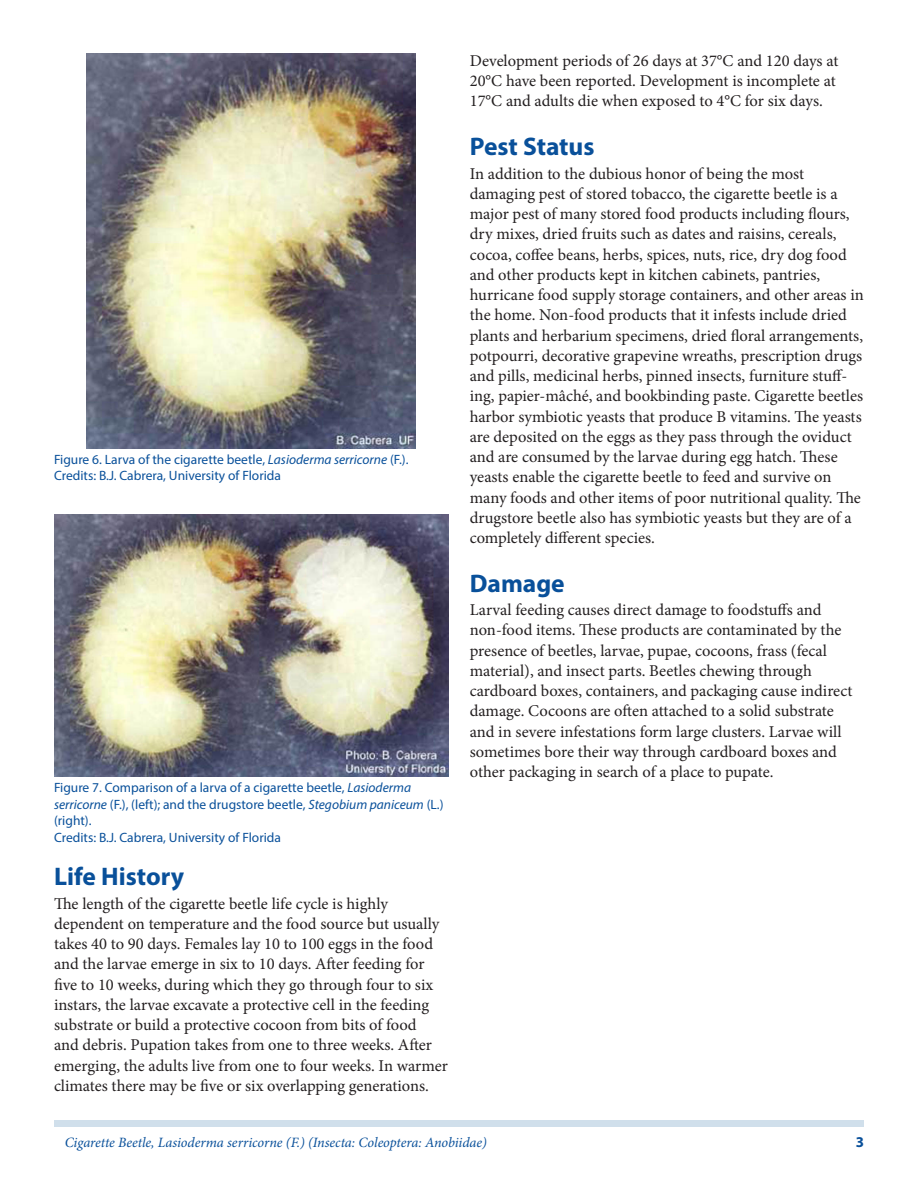
<style>
.page{position:relative;width:918px;height:1188px;background:#fff}
.page>*{position:absolute;margin:0;border:0;box-sizing:border-box;transform-origin:0 0}
.SectionHeading0{font:700 25.5px "Myriad Pro";color:#09509a}
.Paragraph{font:16.5px/20.2px "Minion Pro";color:#231f20}
.t1{font:700 15px "Myriad Pro";color:#09509a}
.RunningTitleItalics{font:italic 14.25px "Minion Pro";letter-spacing:-.005em;color:#09509a}
.FigureCaption{font:13.5px/16.5px "Myriad Pro";color:#09509a}
.s1{font-style:italic}
</style>
<div class="page">
<div style="left:54px;top:1120px;width:810px;height:7px;background:#d0dfeb"></div>
<img style="left:87px;top:54px;width:328px;height:394px">
<img style="left:54px;top:514px;width:394px;height:263px">
<p class="FigureCaption" style="left:54px;top:451px;width:356px">Figure 6. Larva of the cigarette beetle, <span class="s1">Lasioderma serricorne</span> (F.).</p>
<p class="FigureCaption" style="left:54px;top:467px;width:229px">Credits: B.J. Cabrera, University of Florida</p>
<p class="FigureCaption" style="left:54px;top:779px;width:391px">Figure 7. Comparison of a larva of a cigarette beetle, <span class="s1">Lasioderma serricorne</span> (F.), (left); and the drugstore beetle, <span class="s1">Stegobium paniceum</span> (L.) (right).</p>
<p class="FigureCaption" style="left:54px;top:829px;width:229px">Credits: B.J. Cabrera, University of Florida</p>
<p class="SectionHeading0" style="left:54px;top:860px;width:132px">Life History</p>
<p class="Paragraph" style="left:54px;top:893px;width:395px">The length of the cigarette beetle life cycle is highly dependent on temperature and the food source but usually takes 40 to 90 days. Females lay 10 to 100 eggs in the food and the larvae emerge in six to 10 days. After feeding for five to 10 weeks, during which they go through four to six instars, the larvae excavate a protective cell in the feeding substrate or build a protective cocoon from bits of food<br>and debris. Pupation takes from one to three weeks. After emerging, the adults live from one to four weeks. In warmer climates there may be five or six overlapping generations.</p>
<p class="Paragraph" style="left:470px;top:51px;width:370px">Development periods of 26 days at 37°C and 120 days at<br>20°C have been reported. Development is incomplete at<br>17°C and adults die when exposed to 4°C for six days.</p>
<p class="SectionHeading0" style="left:470px;top:130px;width:126px">Pest Status</p>
<p class="Paragraph" style="left:470px;top:163px;width:396px">In addition to the dubious honor of being the most damaging pest of stored tobacco, the cigarette beetle is a major pest of many stored food products including flours, dry mixes, dried fruits such as dates and raisins, cereals, cocoa, coffee beans, herbs, spices, nuts, rice, dry dog food and other products kept in kitchen cabinets, pantries, hurricane food supply storage containers, and other areas in the home. Non-food products that it infests include dried plants and herbarium specimens, dried floral arrangements, potpourri, decorative grapevine wreaths, prescription drugs and pills, medicinal herbs, pinned insects, furniture stuff&shy;ing, papier-mâché, and bookbinding paste. Cigarette beetles harbor symbiotic yeasts that produce B vitamins. The yeasts are deposited on the eggs as they pass through the oviduct and are consumed by the larvae during egg hatch. These yeasts enable the cigarette beetle to feed and survive on many foods and other items of poor nutritional quality. The drugstore beetle also has symbiotic yeasts but they are of a completely different species.</p>
<p class="SectionHeading0" style="left:470px;top:566px;width:96px">Damage</p>
<p class="Paragraph" style="left:470px;top:600px;width:384px">Larval feeding causes direct damage to foodstuffs and non-food items. These products are contaminated by the presence of beetles, larvae, pupae, cocoons, frass (fecal material), and insect parts. Beetles chewing through cardboard boxes, containers, and packaging cause indirect damage. Cocoons are often attached to a solid substrate and in severe infestations form large clusters. Larvae will sometimes bore their way through cardboard boxes and other packaging in search of a place to pupate.</p>
<p class="RunningTitleItalics" style="left:65px;top:1133px;width:424px">Cigarette Beetle, Lasioderma serricorne (F.) (Insecta: Coleoptera: Anobiidae)</p>
<p class="t1" style="left:856px;top:1133px;width:10px">3</p>
</div>
